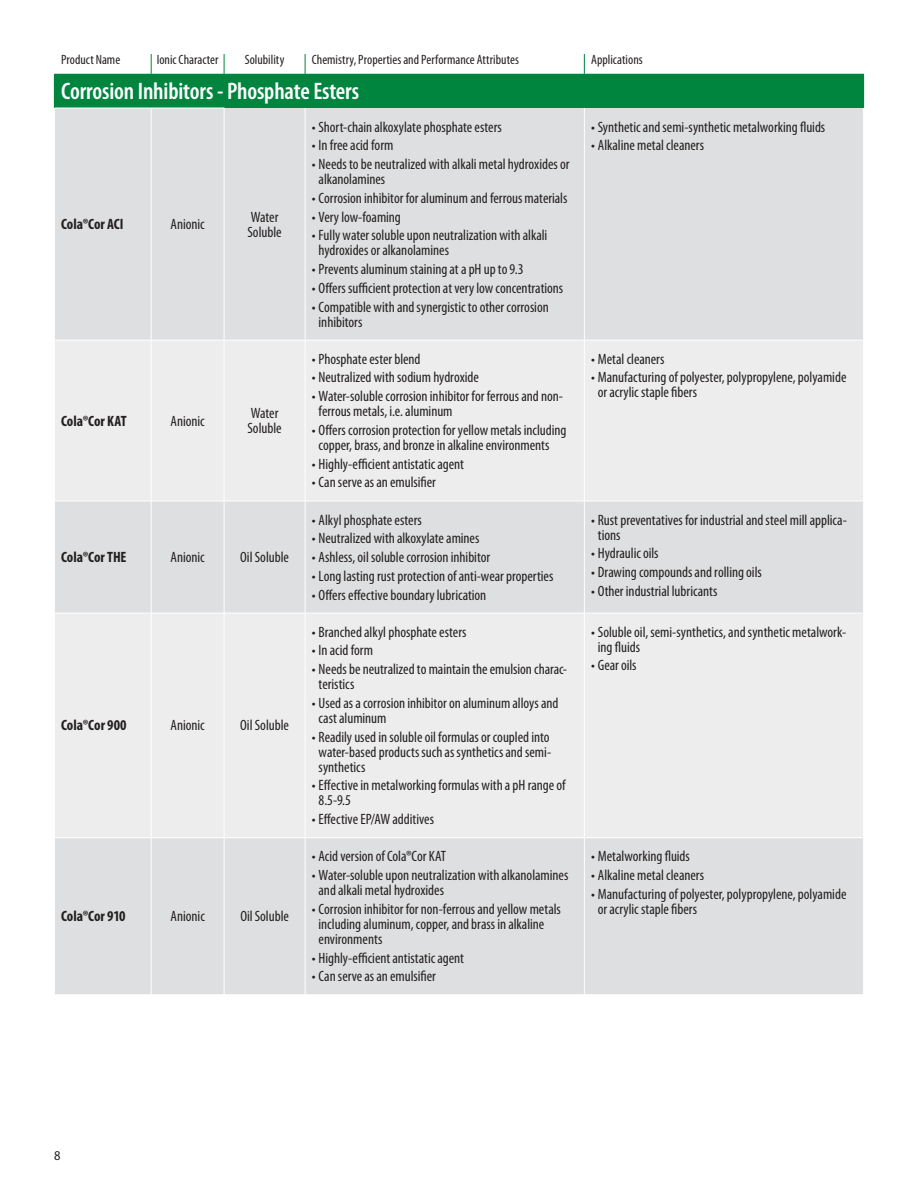
<style>
.page{position:relative;width:918px;height:1188px;background:#fff}
.page>*{position:absolute;margin:0;border:0;box-sizing:border-box;transform-origin:0 0}
.t1{font:600 condensed 24px "Myriad Pro";letter-spacing:-.005em;color:#fff}
.t2{font:condensed 15px/15px "Myriad Pro";letter-spacing:-.005em;color:#231f20}
.t3{font:700 condensed 15px "Myriad Pro";color:#231f20}
.t4{font:condensed 13.5px "Myriad Pro";letter-spacing:.005em;color:#231f20}
.t5{font:semi-condensed 13.5px "Myriad Pro";color:#231f20}
</style>
<div class="page">
<div style="left:54px;top:74px;width:810px;height:34px;background:#00853f"></div>
<div style="left:55px;top:108px;width:808px;height:886px;background:#dedfe0"></div>
<svg style="left:55px;top:341px;width:808px;height:496px;fill:#ededee"></svg>
<hr style="left:224px;top:108px;width:1px;height:232px;background:#fff">
<hr style="left:305px;top:108px;width:1px;height:232px;background:#fff">
<hr style="left:584px;top:108px;width:1px;height:232px;background:#fff">
<hr style="left:224px;top:340px;width:81px;height:1px;background:#fff">
<hr style="left:224px;top:340px;width:1px;height:161px;background:#fff">
<hr style="left:305px;top:340px;width:279px;height:1px;background:#fff">
<hr style="left:305px;top:340px;width:1px;height:161px;background:#fff">
<hr style="left:584px;top:340px;width:280px;height:1px;background:#fff">
<hr style="left:584px;top:340px;width:1px;height:161px;background:#fff">
<hr style="left:224px;top:501px;width:81px;height:1px;background:#fff">
<hr style="left:224px;top:501px;width:1px;height:112px;background:#fff">
<hr style="left:305px;top:501px;width:279px;height:1px;background:#fff">
<hr style="left:305px;top:501px;width:1px;height:112px;background:#fff">
<hr style="left:584px;top:501px;width:280px;height:1px;background:#fff">
<hr style="left:584px;top:501px;width:1px;height:112px;background:#fff">
<hr style="left:224px;top:613px;width:81px;height:1px;background:#fff">
<hr style="left:224px;top:613px;width:1px;height:224px;background:#fff">
<hr style="left:305px;top:613px;width:279px;height:1px;background:#fff">
<hr style="left:305px;top:613px;width:1px;height:224px;background:#fff">
<hr style="left:584px;top:613px;width:280px;height:1px;background:#fff">
<hr style="left:584px;top:613px;width:1px;height:224px;background:#fff">
<hr style="left:224px;top:837px;width:81px;height:1px;background:#fff">
<hr style="left:224px;top:838px;width:1px;height:156px;background:#fff">
<hr style="left:305px;top:837px;width:279px;height:1px;background:#fff">
<hr style="left:305px;top:838px;width:1px;height:156px;background:#fff">
<hr style="left:584px;top:837px;width:280px;height:1px;background:#fff">
<hr style="left:584px;top:838px;width:1px;height:156px;background:#fff">
<hr style="left:151px;top:108px;width:1px;height:232px;background:#fff">
<hr style="left:54px;top:340px;width:97px;height:1px;background:#fff">
<hr style="left:151px;top:340px;width:73px;height:1px;background:#fff">
<hr style="left:54px;top:501px;width:170px;height:1px;background:#fff">
<hr style="left:54px;top:613px;width:170px;height:1px;background:#fff">
<hr style="left:54px;top:837px;width:170px;height:1px;background:#fff">
<hr style="left:151px;top:340px;width:1px;height:161px;background:#fff">
<hr style="left:151px;top:501px;width:1px;height:112px;background:#fff">
<hr style="left:151px;top:613px;width:1px;height:224px;background:#fff">
<hr style="left:151px;top:838px;width:1px;height:156px;background:#fff">
<svg style="left:151px;top:54px;width:1px;height:20px"></svg>
<svg style="left:224px;top:54px;width:1px;height:20px"></svg>
<svg style="left:305px;top:54px;width:1px;height:20px"></svg>
<hr style="left:54px;top:108px;width:170px;height:1px;background:#fff">
<svg style="left:584px;top:54px;width:1px;height:20px"></svg>
<p class="t4" style="left:61px;top:55px;width:61px">Product Name</p>
<p class="t4" style="left:157px;top:55px;width:63px">Ionic Character</p>
<p class="t4" style="left:245px;top:55px;width:41px">Solubility</p>
<p class="t4" style="left:312px;top:55px;width:209px">Chemistry, Properties and Performance Attributes</p>
<p class="t4" style="left:591px;top:55px;width:53px">Applications</p>
<h1 class="t1" style="left:61px;top:82px;width:300px">Corrosion Inhibitors - Phosphate Esters</h1>
<p class="t3" style="left:61px;top:215px;width:64px">Cola®Cor ACI</p>
<p class="t2" style="left:171px;top:218px;width:36px">Anionic</p>
<p class="t2" style="left:248px;top:211px;width:36px">Water<br>Soluble</p>
<p class="t3" style="left:61px;top:412px;width:67px">Cola®Cor KAT</p>
<p class="t2" style="left:171px;top:415px;width:36px">Anionic</p>
<p class="t2" style="left:248px;top:407px;width:36px">Water<br>Soluble</p>
<p class="t3" style="left:61px;top:548px;width:67px">Cola®Cor THE</p>
<p class="t2" style="left:171px;top:551px;width:36px">Anionic</p>
<p class="t2" style="left:240px;top:551px;width:50px">Oil Soluble</p>
<p class="t3" style="left:61px;top:716px;width:67px">Cola®Cor 900</p>
<p class="t2" style="left:171px;top:719px;width:36px">Anionic</p>
<p class="t2" style="left:240px;top:719px;width:50px">Oil Soluble</p>
<p class="t3" style="left:61px;top:907px;width:66px">Cola®Cor 910</p>
<p class="t2" style="left:171px;top:910px;width:36px">Anionic</p>
<p class="t2" style="left:240px;top:910px;width:50px">Oil Soluble</p>
<p class="t2" style="left:312px;top:121px;width:192px">• Short-chain alkoxylate phosphate esters</p>
<p class="t2" style="left:312px;top:139px;width:83px">• In free acid form</p>
<p class="t2" style="left:319px;top:158px;width:252px;text-indent:-7px">• Needs to be neutralized with alkali metal hydroxides or alkanolamines</p>
<p class="t2" style="left:312px;top:192px;width:257px">• Corrosion inhibitor for aluminum and ferrous materials</p>
<p class="t2" style="left:312px;top:211px;width:91px">• Very low-foaming</p>
<p class="t2" style="left:319px;top:229px;width:230px;text-indent:-7px">• Fully water soluble upon neutralization with alkali hydroxides or alkanolamines</p>
<p class="t2" style="left:312px;top:263px;width:213px">• Prevents aluminum staining at a pH up to 9.3</p>
<p class="t2" style="left:312px;top:282px;width:253px">• Offers sufficient protection at very low concentrations</p>
<p class="t2" style="left:319px;top:301px;width:232px;text-indent:-7px">• Compatible with and synergistic to other corrosion inhibitors</p>
<p class="t2" style="left:312px;top:353px;width:110px">• Phosphate ester blend</p>
<p class="t2" style="left:312px;top:371px;width:169px">• Neutralized with sodium hydroxide</p>
<p class="t2" style="left:319px;top:390px;width:246px;text-indent:-7px">• Water-soluble corrosion inhibitor for ferrous and non&shy;ferrous metals, i.e. aluminum</p>
<p class="t2" style="left:319px;top:424px;width:249px;text-indent:-7px">• Offers corrosion protection for yellow metals including copper, brass, and bronze in alkaline environments</p>
<p class="t2" style="left:312px;top:458px;width:154px">• Highly-efficient antistatic agent</p>
<p class="t2" style="left:312px;top:476px;width:126px">• Can serve as an emulsifier</p>
<p class="t2" style="left:312px;top:514px;width:112px">• Alkyl phosphate esters</p>
<p class="t2" style="left:312px;top:532px;width:169px">• Neutralized with alkoxylate amines</p>
<p class="t2" style="left:312px;top:551px;width:180px">• Ashless, oil soluble corrosion inhibitor</p>
<p class="t2" style="left:312px;top:570px;width:243px">• Long lasting rust protection of anti-wear properties</p>
<p class="t2" style="left:312px;top:589px;width:176px">• Offers effective boundary lubrication</p>
<p class="t2" style="left:312px;top:626px;width:156px">• Branched alkyl phosphate esters</p>
<p class="t2" style="left:312px;top:644px;width:63px">• In acid form</p>
<p class="t2" style="left:319px;top:663px;width:250px;text-indent:-7px">• Needs be neutralized to maintain the emulsion charac&shy;teristics</p>
<p class="t2" style="left:319px;top:697px;width:241px;text-indent:-7px">• Used as a corrosion inhibitor on aluminum alloys and cast aluminum</p>
<p class="t2" style="left:319px;top:731px;width:234px;text-align:justify;text-indent:-7px">• Readily used in soluble oil formulas or coupled into water-based products such as synthetics and semi&shy;synthetics</p>
<p class="t2" style="left:319px;top:779px;width:249px;text-indent:-7px">• Effective in metalworking formulas with a pH range of<br>8.5-9.5</p>
<p class="t2" style="left:312px;top:813px;width:124px">• Effective EP/AW additives</p>
<p class="t2" style="left:312px;top:850px;width:136px">• Acid version of Cola®Cor KAT</p>
<p class="t2" style="left:319px;top:869px;width:251px;text-indent:-7px">• Water-soluble upon neutralization with alkanolamines and alkali metal hydroxides</p>
<p class="t2" style="left:319px;top:903px;width:244px;text-indent:-7px">• Corrosion inhibitor for non-ferrous and yellow metals including aluminum, copper, and brass in alkaline environments</p>
<p class="t2" style="left:312px;top:952px;width:154px">• Highly-efficient antistatic agent</p>
<p class="t2" style="left:312px;top:970px;width:126px">• Can serve as an emulsifier</p>
<p class="t2" style="left:591px;top:121px;width:236px">• Synthetic and semi-synthetic metalworking fluids</p>
<p class="t2" style="left:591px;top:139px;width:114px">• Alkaline metal cleaners</p>
<p class="t2" style="left:591px;top:353px;width:75px">• Metal cleaners</p>
<p class="t2" style="left:598px;top:371px;width:250px;text-indent:-7px">• Manufacturing of polyester, polypropyl ene, polyamide or acrylic staple fibers</p>
<p class="t2" style="left:598px;top:514px;width:251px;text-indent:-7px">• Rust preventatives for industrial and steel mill applica&shy;tions</p>
<p class="t2" style="left:591px;top:547px;width:69px">• Hydraulic oils</p>
<p class="t2" style="left:591px;top:566px;width:172px">• Drawing compounds and rolling oils</p>
<p class="t2" style="left:591px;top:585px;width:128px">• Other industrial lubricants</p>
<p class="t2" style="left:598px;top:626px;width:250px;text-indent:-7px">• Soluble oil, semi-synthetics, and synthetic metalwork&shy;ing fluids</p>
<p class="t2" style="left:591px;top:659px;width:47px">• Gear oils</p>
<p class="t2" style="left:591px;top:850px;width:100px">• Metalworking fluids</p>
<p class="t2" style="left:591px;top:869px;width:114px">• Alkaline metal cleaners</p>
<p class="t2" style="left:598px;top:888px;width:250px;text-indent:-7px">• Manufacturing of polyester, polypropyl ene, polyamide or acrylic staple fibers</p>
<p class="t5" style="left:54px;top:1150px;width:8px">8</p>
</div>
